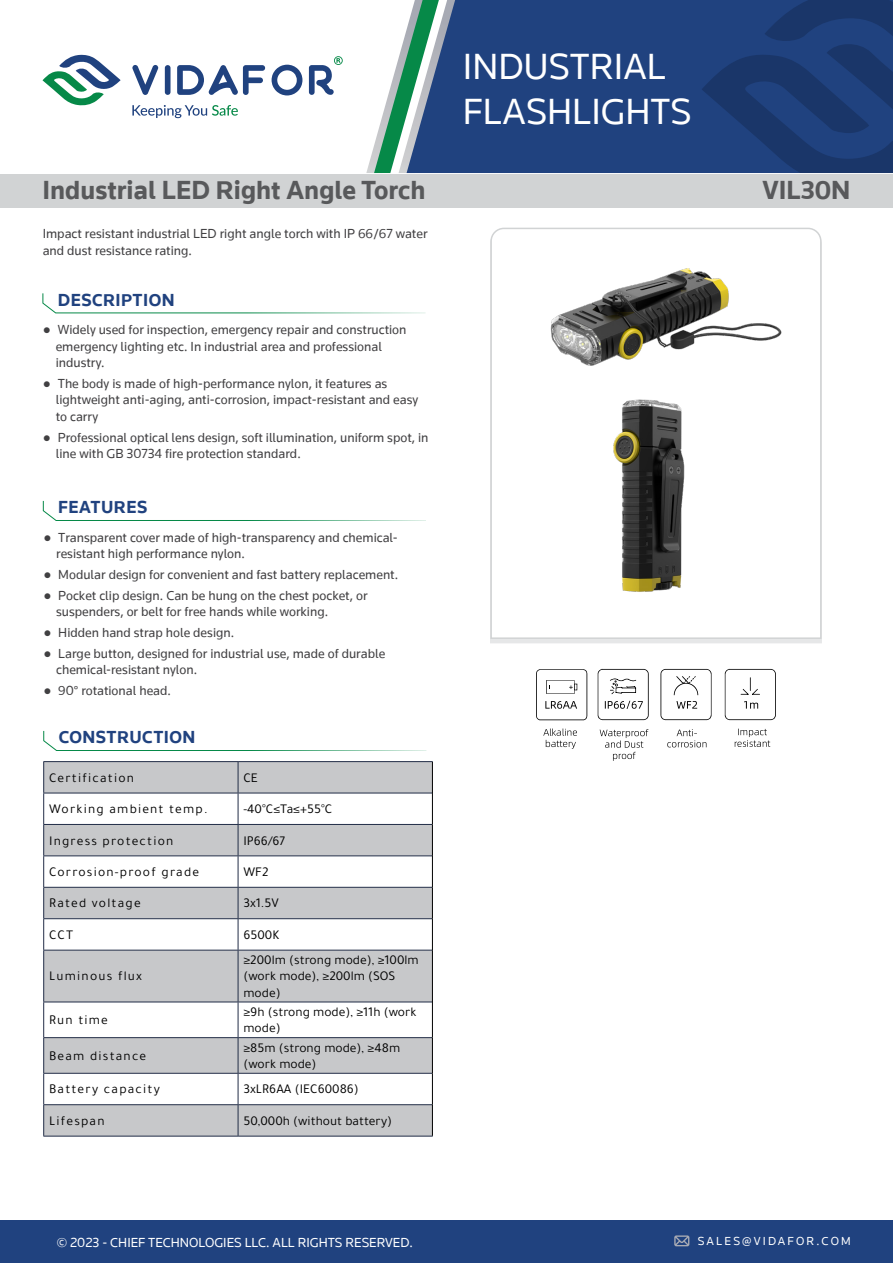
<style>
.page{position:relative;width:893px;height:1263px;background:#fff}
.page>*{position:absolute;margin:0;border:0;box-sizing:border-box;transform-origin:0 0}
.t1{font:37.5px/45px "Knowledge";color:#fff}
.t2{font:700 27px "Knowledge";color:#58595b}
.t3{font:700 18px "Knowledge";letter-spacing:.025em;color:#20427f}
.t4{font:13.5px/16.5px "Knowledge";color:#414042}
.t5{font:13.5px/16.2px "Tajawal";color:#000}
.t6{font:13.5px "Tajawal";letter-spacing:.09em;color:#000}
.t7{font:13.5px "Tajawal";letter-spacing:.065em;color:#000}
.t8{font:13.5px "Knowledge";color:#fff}
.t9{font:12px "Knowledge";letter-spacing:.18em;color:#fff}
.s1{font-family:"Arial"}
</style>
<div class="page">
<div style="left:0;top:0;width:893px;height:207px;background:#d1d3d4"></div>
<div style="left:0;top:0;width:893px;height:173px;background:#fff"></div>
<svg style="left:366px;top:28px;width:41px;height:145px"></svg>
<svg style="left:407px;top:0;width:295px;height:173px;background:#294b82"></svg>
<svg style="left:702px;top:0;width:191px;height:173px;background:#1d3c75"></svg>
<div style="left:0;top:1220px;width:893px;height:43px;background:#20427f"></div>
<svg style="left:132px;top:65px;width:26px;height:30px"></svg>
<svg style="left:165px;top:65px;width:6px;height:30px"></svg>
<svg style="left:177px;top:65px;width:88px;height:30px"></svg>
<svg style="left:272px;top:65px;width:30px;height:30px"></svg>
<svg style="left:132px;top:105px;width:106px;height:13px"></svg>
<svg style="left:43px;top:55px;width:78px;height:51px"></svg>
<svg style="left:309px;top:56px;width:34px;height:39px"></svg>
<svg style="left:674px;top:1235px;width:15px;height:11px"></svg>
<svg style="left:490px;top:227px;width:332px;height:413px"></svg>
<svg style="left:42px;top:293px;width:383px;height:21px"></svg>
<svg style="left:43px;top:500px;width:383px;height:21px"></svg>
<img style="left:584px;top:391px;width:126px;height:207px">
<svg style="left:43px;top:730px;width:384px;height:21px"></svg>
<svg style="left:44px;top:762px;width:388px;height:62px"></svg>
<div style="left:44px;top:825px;width:388px;height:311px;background:#c7c8ca"></div>
<svg style="left:44px;top:856px;width:388px;height:248px"></svg>
<hr style="left:238px;top:762px;width:1px;height:31px;background:#222d47">
<hr style="left:238px;top:793px;width:1px;height:31px;background:#222d47">
<hr style="left:238px;top:825px;width:1px;height:30px;background:#222d47">
<hr style="left:238px;top:856px;width:1px;height:31px;background:#222d47">
<hr style="left:238px;top:888px;width:1px;height:30px;background:#222d47">
<hr style="left:238px;top:919px;width:1px;height:31px;background:#222d47">
<hr style="left:238px;top:950px;width:1px;height:52px;background:#222d47">
<hr style="left:238px;top:1002px;width:1px;height:35px;background:#222d47">
<hr style="left:238px;top:1038px;width:1px;height:35px;background:#222d47">
<hr style="left:238px;top:1073px;width:1px;height:31px;background:#222d47">
<hr style="left:238px;top:1105px;width:1px;height:31px;background:#222d47">
<hr style="left:43px;top:762px;width:1px;height:31px;background:#222d47">
<hr style="left:43px;top:793px;width:1px;height:31px;background:#222d47">
<hr style="left:43px;top:825px;width:1px;height:30px;background:#222d47">
<hr style="left:43px;top:856px;width:1px;height:31px;background:#222d47">
<hr style="left:43px;top:888px;width:1px;height:30px;background:#222d47">
<hr style="left:43px;top:919px;width:1px;height:31px;background:#222d47">
<hr style="left:43px;top:950px;width:1px;height:52px;background:#222d47">
<hr style="left:43px;top:1002px;width:1px;height:35px;background:#222d47">
<hr style="left:43px;top:1038px;width:1px;height:35px;background:#222d47">
<hr style="left:43px;top:1073px;width:1px;height:31px;background:#222d47">
<hr style="left:43px;top:1105px;width:1px;height:31px;background:#222d47">
<hr style="left:43px;top:761px;width:195px;height:1px;background:#222d47">
<hr style="left:238px;top:761px;width:195px;height:1px;background:#222d47">
<hr style="left:43px;top:793px;width:195px;height:1px;background:#222d47">
<hr style="left:238px;top:793px;width:194px;height:1px;background:#222d47">
<hr style="left:43px;top:824px;width:195px;height:1px;background:#222d47">
<hr style="left:238px;top:824px;width:194px;height:1px;background:#222d47">
<hr style="left:43px;top:855px;width:195px;height:1px;background:#222d47">
<hr style="left:238px;top:855px;width:194px;height:1px;background:#222d47">
<hr style="left:43px;top:887px;width:195px;height:1px;background:#222d47">
<hr style="left:238px;top:887px;width:194px;height:1px;background:#222d47">
<hr style="left:43px;top:918px;width:195px;height:1px;background:#222d47">
<hr style="left:238px;top:918px;width:194px;height:1px;background:#222d47">
<hr style="left:43px;top:950px;width:195px;height:1px;background:#222d47">
<hr style="left:238px;top:950px;width:194px;height:1px;background:#222d47">
<hr style="left:43px;top:1002px;width:195px;height:1px;background:#222d47">
<hr style="left:238px;top:1002px;width:194px;height:1px;background:#222d47">
<hr style="left:43px;top:1037px;width:195px;height:1px;background:#222d47">
<hr style="left:238px;top:1037px;width:194px;height:1px;background:#222d47">
<hr style="left:43px;top:1073px;width:195px;height:1px;background:#222d47">
<hr style="left:238px;top:1073px;width:194px;height:1px;background:#222d47">
<hr style="left:43px;top:1104px;width:195px;height:1px;background:#222d47">
<hr style="left:238px;top:1104px;width:194px;height:1px;background:#222d47">
<hr style="left:43px;top:1136px;width:195px;height:1px;background:#222d47">
<hr style="left:238px;top:1136px;width:195px;height:1px;background:#222d47">
<hr style="left:432px;top:762px;width:1px;height:31px;background:#000">
<hr style="left:432px;top:793px;width:1px;height:31px;background:#000">
<hr style="left:432px;top:824px;width:1px;height:32px;background:#000">
<hr style="left:432px;top:856px;width:1px;height:31px;background:#000">
<hr style="left:432px;top:887px;width:1px;height:32px;background:#000">
<hr style="left:432px;top:919px;width:1px;height:31px;background:#000">
<hr style="left:432px;top:950px;width:1px;height:52px;background:#000">
<hr style="left:432px;top:1002px;width:1px;height:36px;background:#000">
<hr style="left:432px;top:1038px;width:1px;height:35px;background:#000">
<hr style="left:432px;top:1073px;width:1px;height:32px;background:#000">
<hr style="left:432px;top:1105px;width:1px;height:31px;background:#000">
<svg style="left:536px;top:669px;width:51px;height:51px"></svg>
<svg style="left:735px;top:729px;width:35px;height:18px"></svg>
<svg style="left:543px;top:728px;width:34px;height:21px"></svg>
<svg style="left:600px;top:729px;width:48px;height:32px"></svg>
<svg style="left:667px;top:729px;width:39px;height:18px"></svg>
<svg style="left:598px;top:669px;width:178px;height:51px"></svg>
<h1 class="t1" style="left:463px;top:43px;width:230px">INDUSTRIAL<br>FLASHLIGHTS</h1>
<h2 class="t2" style="left:43px;top:173px;width:385px">Industrial LED Right Angle Torch</h2>
<h2 class="t2" style="left:762px;top:173px;width:90px">VIL30N</h2>
<p class="t4" style="left:43px;top:225px;width:386px">Impact resistant industrial LED right angle torch with IP 66/67 water and dust resistance rating.</p>
<h3 class="t3" style="left:58px;top:289px;width:118px">DESCRIPTION</h3>
<p class="t4" style="left:56px;top:321px;width:352px;text-indent:-13px"><span class="s1">●</span> Widely used for inspection, emergency repair and construction emergency lighting etc. In industrial area and professional industry.</p>
<p class="t4" style="left:56px;top:375px;width:364px;text-indent:-13px"><span class="s1">●</span> The body is made of high-performance nylon, it features as lightweight anti-aging, anti-corrosion, impact-resistant and easy to carry</p>
<p class="t4" style="left:56px;top:429px;width:374px;text-indent:-13px"><span class="s1">●</span> Professional optical lens design, soft illumination, uniform spot, in line with GB 30734 fire protection standard.</p>
<h3 class="t3" style="left:58px;top:496px;width:91px">FEATURES</h3>
<p class="t4" style="left:56px;top:529px;width:343px;text-indent:-13px"><span class="s1">●</span> Transparent cover made of high-transparency and chemical&shy;resistant high performance nylon.</p>
<p class="t4" style="left:43px;top:566px;width:356px"><span class="s1">●</span> Modular design for convenient and fast battery replacement.</p>
<p class="t4" style="left:56px;top:587px;width:313px;text-indent:-13px"><span class="s1">●</span> Pocket clip design. Can be hung on the chest pocket, or suspenders, or belt for free hands while working.</p>
<p class="t4" style="left:43px;top:624px;width:192px"><span class="s1">●</span> Hidden hand strap hole design.</p>
<p class="t4" style="left:56px;top:645px;width:331px;text-indent:-13px"><span class="s1">●</span> Large button, designed for industrial use, made of durable chemical-resistant nylon.</p>
<p class="t4" style="left:43px;top:682px;width:129px"><span class="s1">●</span> 90° rotational head.</p>
<h3 class="t3" style="left:59px;top:726px;width:138px">CONSTRUCTION</h3>
<p class="t6" style="left:49px;top:768px;width:86px">Certification</p>
<p class="t7" style="left:243px;top:768px;width:16px">CE</p>
<p class="t6" style="left:49px;top:800px;width:160px">Working ambient temp.</p>
<p class="t7" style="left:243px;top:800px;width:90px">-40°C≤Ta≤+55°C</p>
<p class="t6" style="left:49px;top:831px;width:126px">Ingress protection</p>
<p class="t7" style="left:243px;top:831px;width:43px">IP66/67</p>
<p class="t6" style="left:49px;top:862px;width:152px">Corrosion-proof grade</p>
<p class="t7" style="left:243px;top:862px;width:27px">WF2</p>
<p class="t6" style="left:49px;top:894px;width:93px">Rated voltage</p>
<p class="t7" style="left:243px;top:894px;width:37px">3x1.5V</p>
<p class="t7" style="left:49px;top:925px;width:26px">CCT</p>
<p class="t7" style="left:243px;top:925px;width:37px">6500K</p>
<p class="t6" style="left:49px;top:967px;width:94px">Luminous flux</p>
<p class="t5" style="left:243px;top:952px;width:177px">≥200lm (strong mode), ≥100lm (work mode), ≥200lm (SOS mode)</p>
<p class="t7" style="left:49px;top:1011px;width:60px">Run time</p>
<p class="t5" style="left:243px;top:1004px;width:174px">≥9h (strong mode), ≥11h (work mode)</p>
<p class="t6" style="left:49px;top:1046px;width:99px">Beam distance</p>
<p class="t5" style="left:243px;top:1039px;width:158px">≥85m (strong mode), ≥48m (work mode)</p>
<p class="t6" style="left:49px;top:1080px;width:112px">Battery capacity</p>
<p class="t5" style="left:243px;top:1081px;width:117px">3xLR6AA (IEC60086)</p>
<p class="t6" style="left:49px;top:1111px;width:57px">Lifespan</p>
<p class="t5" style="left:243px;top:1112px;width:150px">50,000h (without battery)</p>
<p class="t8" style="left:57px;top:1234px;width:358px">© 2023 - CHIEF TECHNOLOGIES LLC. ALL RIGHTS RESERVED.</p>
<p class="t9" style="left:698px;top:1233px;width:155px">SALES@VIDAFOR.COM</p>
</div>
